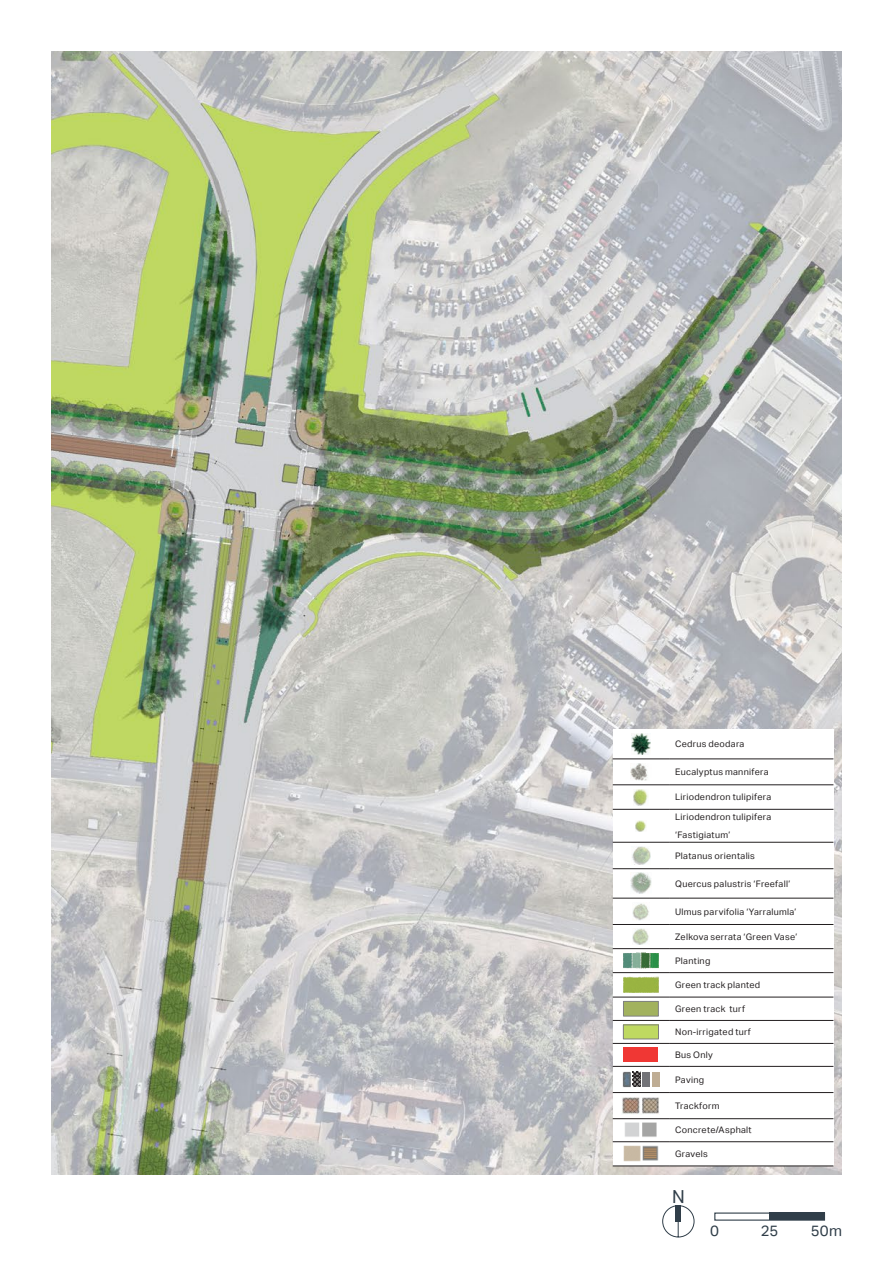
<style>
.page{position:relative;width:893px;height:1263px;background:#fff}
.page>*{position:absolute;margin:0;border:0;box-sizing:border-box;transform-origin:0 0}
._18__Intro_Text_03_1{font:18px "AECOM Sans";color:#303e49}
._18__Intro_Text_03_1-2{font:15px "AECOM Sans";color:#303e49}
.t1{font:9px/18px "AECOM Sans";letter-spacing:.03em;color:#231f20}
</style>
<div class="page">
<img style="left:51px;top:51px;width:791px;height:1123px">
<div style="left:613px;top:729px;width:220px;height:437px;background:#fff"></div>
<hr style="left:613px;top:759px;width:56px;height:1px;background:#231f20">
<hr style="left:669px;top:759px;width:164px;height:1px;background:#231f20">
<hr style="left:613px;top:784px;width:56px;height:1px;background:#231f20">
<hr style="left:669px;top:784px;width:164px;height:1px;background:#231f20">
<hr style="left:613px;top:809px;width:56px;height:1px;background:#231f20">
<hr style="left:669px;top:809px;width:164px;height:1px;background:#231f20">
<hr style="left:613px;top:842px;width:56px;height:1px;background:#231f20">
<hr style="left:669px;top:842px;width:164px;height:1px;background:#231f20">
<hr style="left:613px;top:868px;width:56px;height:1px;background:#231f20">
<hr style="left:669px;top:868px;width:164px;height:1px;background:#231f20">
<hr style="left:613px;top:898px;width:56px;height:1px;background:#231f20">
<hr style="left:669px;top:898px;width:164px;height:1px;background:#231f20">
<hr style="left:613px;top:924px;width:56px;height:1px;background:#231f20">
<hr style="left:669px;top:924px;width:164px;height:1px;background:#231f20">
<hr style="left:613px;top:948px;width:56px;height:1px;background:#231f20">
<hr style="left:669px;top:948px;width:164px;height:1px;background:#231f20">
<hr style="left:613px;top:972px;width:56px;height:1px;background:#231f20">
<hr style="left:669px;top:972px;width:164px;height:1px;background:#231f20">
<hr style="left:613px;top:997px;width:56px;height:1px;background:#231f20">
<hr style="left:669px;top:997px;width:164px;height:1px;background:#231f20">
<hr style="left:613px;top:1020px;width:56px;height:1px;background:#231f20">
<hr style="left:669px;top:1020px;width:164px;height:1px;background:#231f20">
<hr style="left:613px;top:1043px;width:56px;height:1px;background:#231f20">
<hr style="left:669px;top:1043px;width:164px;height:1px;background:#231f20">
<hr style="left:613px;top:1066px;width:56px;height:1px;background:#231f20">
<hr style="left:669px;top:1066px;width:164px;height:1px;background:#231f20">
<hr style="left:613px;top:1092px;width:56px;height:1px;background:#231f20">
<hr style="left:669px;top:1092px;width:164px;height:1px;background:#231f20">
<hr style="left:613px;top:1118px;width:56px;height:1px;background:#231f20">
<hr style="left:669px;top:1118px;width:164px;height:1px;background:#231f20">
<hr style="left:613px;top:1141px;width:56px;height:1px;background:#231f20">
<hr style="left:669px;top:1141px;width:164px;height:1px;background:#231f20">
<hr style="left:613px;top:1166px;width:56px;height:1px;background:#231f20">
<hr style="left:669px;top:1166px;width:164px;height:1px;background:#231f20">
<img style="left:631px;top:734px;width:19px;height:20px">
<img style="left:631px;top:763px;width:17px;height:17px">
<img style="left:633px;top:789px;width:15px;height:16px">
<svg style="left:635px;top:820px;width:11px;height:11px"></svg>
<img style="left:632px;top:846px;width:18px;height:18px">
<img style="left:631px;top:873px;width:20px;height:21px">
<img style="left:632px;top:903px;width:17px;height:17px">
<img style="left:633px;top:929px;width:16px;height:15px">
<img style="left:652px;top:953px;width:7px;height:15px">
<img style="left:623px;top:953px;width:29px;height:15px">
<svg style="left:644px;top:953px;width:1px;height:15px"></svg>
<img style="left:630px;top:953px;width:7px;height:15px">
<svg style="left:637px;top:953px;width:1px;height:15px"></svg>
<img style="left:623px;top:977px;width:36px;height:16px">
<div style="left:623px;top:1001px;width:35px;height:15px;background:#a2b25e"></div>
<div style="left:623px;top:1001px;width:35px;height:15px;border:1px solid #808181"></div>
<div style="left:623px;top:1025px;width:35px;height:14px;background:#bfd961"></div>
<div style="left:623px;top:1025px;width:36px;height:14px;border:1px solid #808080"></div>
<div style="left:624px;top:1048px;width:34px;height:14px;background:#f03734"></div>
<img style="left:622px;top:1071px;width:9px;height:17px">
<svg style="left:633px;top:1072px;width:7px;height:15px"></svg>
<div style="left:642px;top:1072px;width:8px;height:15px;background:#737378"></div>
<div style="left:652px;top:1072px;width:8px;height:15px;background:#bfad94"></div>
<img style="left:622px;top:1097px;width:37px;height:17px">
<img style="left:625px;top:1123px;width:32px;height:14px">
<img style="left:623px;top:1146px;width:35px;height:16px">
<svg style="left:662px;top:1205px;width:33px;height:33px"></svg>
<div style="left:675px;top:1206px;width:6px;height:16px;background:#303e49"></div>
<div style="left:770px;top:1212px;width:55px;height:8px;background:#303e49"></div>
<p class="t1" style="left:675px;top:735px;width:71px">Cedrus deodara</p>
<p class="t1" style="left:675px;top:763px;width:95px">Eucalyptus mannifera</p>
<p class="t1" style="left:675px;top:788px;width:98px">Liriodendron tulipifera</p>
<p class="t1" style="left:675px;top:808px;width:98px">Liriodendron tulipifera ‘Fastigiatum’</p>
<p class="t1" style="left:675px;top:846px;width:81px">Platanus orientalis</p>
<p class="t1" style="left:675px;top:874px;width:117px">Quercus palustris ‘Freefall’</p>
<p class="t1" style="left:675px;top:902px;width:123px">Ulmus parvifolia ‘Yarralumla’</p>
<p class="t1" style="left:675px;top:928px;width:124px">Zelkova serrata ‘Green Vase’</p>
<p class="t1" style="left:675px;top:952px;width:37px">Planting</p>
<p class="t1" style="left:675px;top:976px;width:87px">Green track planted</p>
<p class="t1" style="left:675px;top:1000px;width:72px">Green track turf</p>
<p class="t1" style="left:675px;top:1023px;width:77px">Non-irrigated turf</p>
<p class="t1" style="left:675px;top:1046px;width:39px">Bus Only</p>
<p class="t1" style="left:675px;top:1070px;width:31px">Paving</p>
<p class="t1" style="left:675px;top:1097px;width:46px">Trackform</p>
<p class="t1" style="left:675px;top:1121px;width:78px">Concrete/Asphalt</p>
<p class="t1" style="left:675px;top:1145px;width:34px">Gravels</p>
<p class="_18__Intro_Text_03_1" style="left:672px;top:1186px;width:14px">N</p>
<p class="_18__Intro_Text_03_1-2" style="left:710px;top:1222px;width:11px">0</p>
<p class="_18__Intro_Text_03_1-2" style="left:761px;top:1222px;width:19px">25</p>
<p class="_18__Intro_Text_03_1-2" style="left:811px;top:1222px;width:33px">50m</p>
</div>
